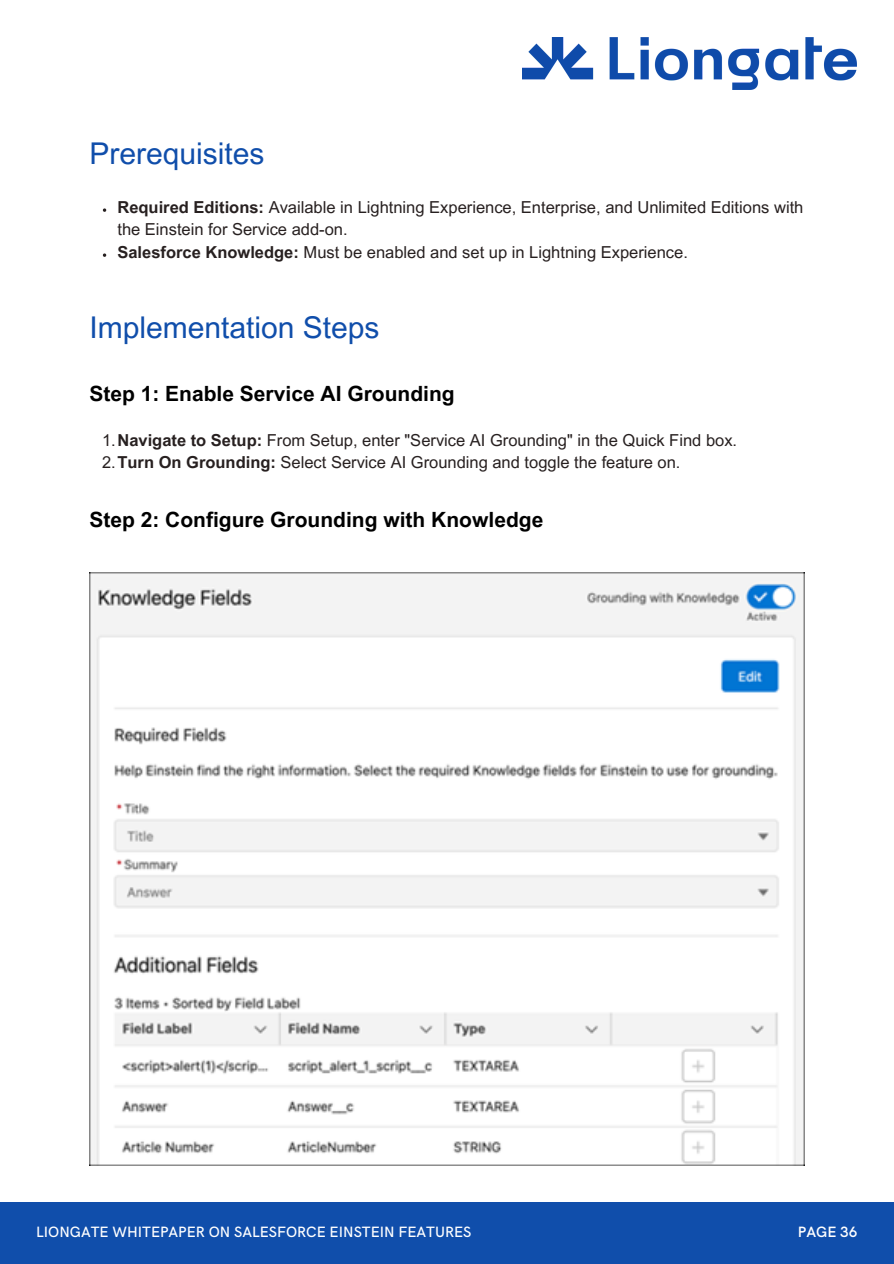
<style>
.page{position:relative;width:894px;height:1264px;background:#fff}
.page>*{position:absolute;margin:0;border:0;box-sizing:border-box;transform-origin:0 0}
.t1{font:30px "Arial MT Pro";color:#104eab}
.t2{font:700 21px "Arial MT Pro";color:#000}
.t3{font:16.5px/22.5px "Arial MT Pro";color:#272020}
.t4{font:500 15px "HK Grotesk";color:#fff}
.t5{font:600 15px "HK Grotesk";color:#fff}
.s1{font-weight:700}
</style>
<div class="page">
<div style="left:0;top:1202px;width:893px;height:61px;background:#104eab"></div>
<img style="left:522px;top:38px;width:334px;height:51px">
<img style="left:89px;top:572px;width:715px;height:593px">
<svg style="left:103px;top:208px;width:3px;height:4px"></svg>
<svg style="left:103px;top:253px;width:3px;height:4px"></svg>
<p class="t1" style="left:89px;top:143px;width:176px">Prerequisites</p>
<h2 class="t3" style="left:117px;top:198px;width:687px"><span class="s1">Required Editions:</span> Available in Lightning Experience, Enterprise, and Unlimited Editions with the Einstein for Service add-on.</h2>
<p class="t3" style="left:117px;top:243px;width:572px"><span class="s1">Salesforce Knowledge:</span> Must be enabled and set up in Lightning Experience.</p>
<p class="t1" style="left:89px;top:316px;width:292px">Implementation Steps</p>
<p class="t2" style="left:89px;top:385px;width:367px">Step 1: Enable Service AI Grounding</p>
<h1 class="t3" style="left:102px;top:431px;width:636px">1.<span class="s1">Navigate to Setup:</span> From Setup, enter "Service AI Grounding" in the Quick Find box.</h1>
<h2 class="t3" style="left:102px;top:453px;width:580px">2.<span class="s1">Turn On Grounding:</span> Select Service AI Grounding and toggle the feature on.</h2>
<p class="t2" style="left:89px;top:512px;width:455px">Step 2: Configure Grounding with Knowledge</p>
<h3 class="t4" style="left:36px;top:1223px;width:437px">LIONGATE WHITEPAPER ON SALESFORCE EINSTEIN FEATURES</h3>
<h3 class="t5" style="left:797px;top:1223px;width:61px">PAGE 36</h3>
</div>
